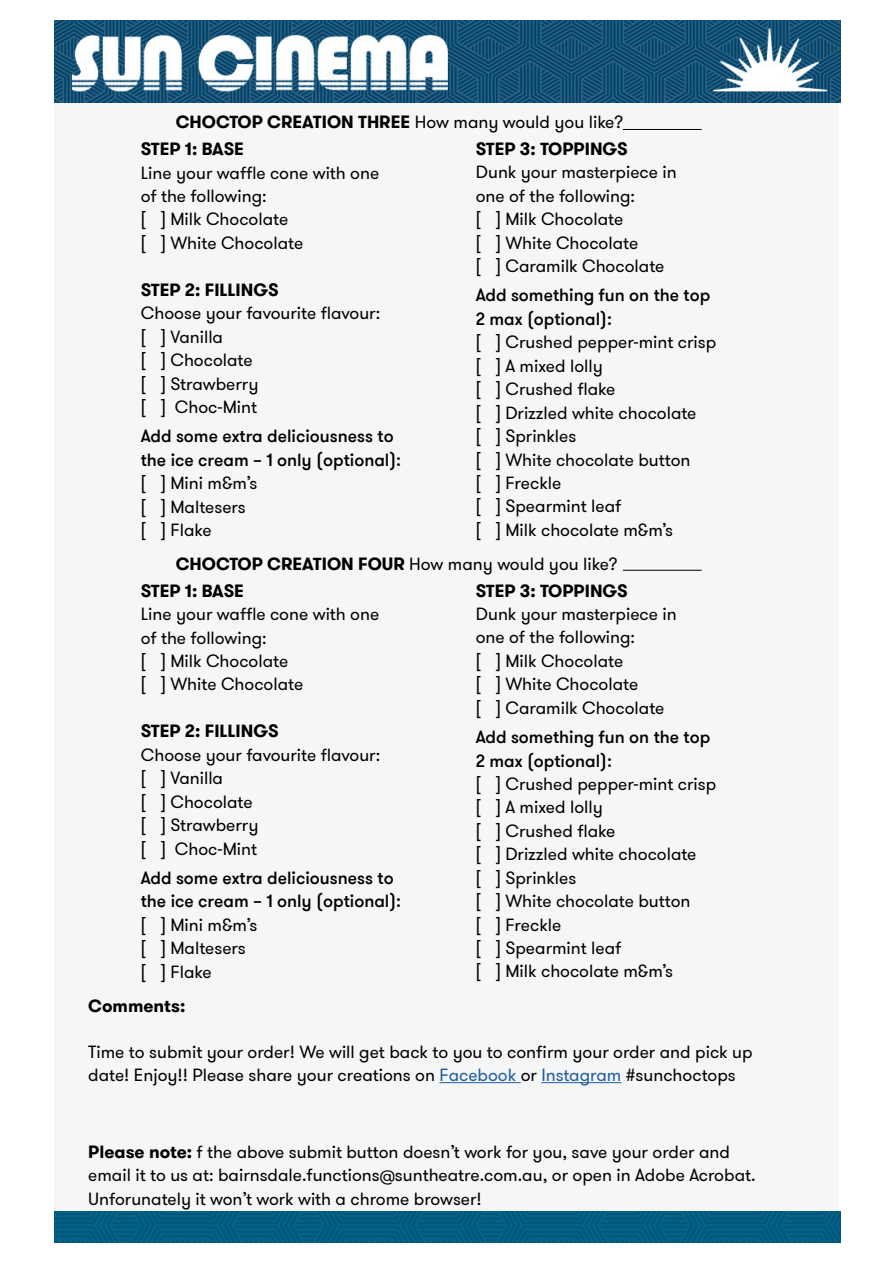
<style>
.page{position:relative;width:893px;height:1263px;background:#fff}
.page>*{position:absolute;margin:0;border:0;box-sizing:border-box;transform-origin:0 0}
.t1{font:17.55px/23.4px "GT Walsheim Pro";color:#000}
.t2{font:500 17.55px/23.4px "GT Walsheim Pro";color:#000}
.t3{font:700 17.55px "GT Walsheim Pro";color:#000}
.s1{font-weight:400}
.s2{font-weight:700}
.s3{color:#215e9e}
</style>
<div class="page">
<div style="left:54px;top:93px;width:785px;height:1148px;background:#f5f6f8"></div>
<img style="left:54px;top:21px;width:786px;height:81px">
<img style="left:54px;top:1211px;width:786px;height:31px">
<hr style="left:623px;top:570px;width:79px;height:1px;background:#000">
<hr style="left:623px;top:129px;width:79px;height:1px;background:#000">
<hr style="left:439px;top:1082px;width:82px;height:1px;background:#215e9e">
<hr style="left:541px;top:1082px;width:80px;height:1px;background:#215e9e">
<p class="t3" style="left:176px;top:110px;width:449px">CHOCTOP CREATION THREE <span class="s1">How many would you like?</span></p>
<p class="t3" style="left:141px;top:138px;width:105px">STEP 1: BASE</p>
<p class="t1" style="left:141px;top:161px;width:240px">Line your waffle cone with one of the following:<br>[ ] Milk Chocolate<br>[ ] White Chocolate</p>
<p class="t3" style="left:141px;top:278px;width:139px">STEP 2: FILLINGS</p>
<p class="t1" style="left:141px;top:302px;width:241px">Choose your favourite flavour: [ ] Vanilla<br>[ ] Chocolate<br>[ ] Strawberry<br>[ ] Choc-Mint</p>
<p class="t2" style="left:141px;top:425px;width:262px">Add some extra deliciousness to the ice cream – 1 only (optional):</p>
<p class="t1" style="left:141px;top:472px;width:118px">[ ] Mini m&amp;m’s [ ] Maltesers<br>[ ] Flake</p>
<p class="t3" style="left:476px;top:137px;width:154px">STEP 3: TOPPINGS</p>
<p class="t1" style="left:476px;top:161px;width:202px">Dunk your masterpiece in one of the following:<br>[ ] Milk Chocolate<br>[ ] White Chocolate<br>[ ] Caramilk Chocolate</p>
<p class="t2" style="left:476px;top:284px;width:236px">Add something fun on the top<br>2 max (optional):</p>
<p class="t1" style="left:476px;top:331px;width:242px">[ ] Crushed pepper-mint crisp [ ] A mixed lolly<br>[ ] Crushed flake<br>[ ] Drizzled white chocolate<br>[ ] Sprinkles<br>[ ] White chocolate button<br>[ ] Freckle<br>[ ] Spearmint leaf<br>[ ] Milk chocolate m&amp;m’s</p>
<p class="t1" style="left:176px;top:552px;width:444px"><span class="s2">CHOCTOP CREATION FOUR</span> How many would you like?</p>
<p class="t3" style="left:141px;top:579px;width:105px">STEP 1: BASE</p>
<p class="t1" style="left:141px;top:603px;width:240px">Line your waffle cone with one of the following:<br>[ ] Milk Chocolate<br>[ ] White Chocolate</p>
<p class="t3" style="left:141px;top:720px;width:139px">STEP 2: FILLINGS</p>
<p class="t1" style="left:141px;top:743px;width:241px">Choose your favourite flavour: [ ] Vanilla<br>[ ] Chocolate<br>[ ] Strawberry<br>[ ] Choc-Mint</p>
<p class="t2" style="left:141px;top:866px;width:262px">Add some extra deliciousness to the ice cream – 1 only (optional):</p>
<p class="t1" style="left:141px;top:913px;width:118px">[ ] Mini m&amp;m’s [ ] Maltesers<br>[ ] Flake</p>
<p class="t3" style="left:476px;top:579px;width:154px">STEP 3: TOPPINGS</p>
<p class="t1" style="left:476px;top:603px;width:202px">Dunk your masterpiece in one of the following:<br>[ ] Milk Chocolate<br>[ ] White Chocolate<br>[ ] Caramilk Chocolate</p>
<p class="t2" style="left:476px;top:726px;width:236px">Add something fun on the top<br>2 max (optional):</p>
<p class="t1" style="left:476px;top:772px;width:242px">[ ] Crushed pepper-mint crisp [ ] A mixed lolly<br>[ ] Crushed flake<br>[ ] Drizzled white chocolate<br>[ ] Sprinkles<br>[ ] White chocolate button<br>[ ] Freckle<br>[ ] Spearmint leaf<br>[ ] Milk chocolate m&amp;m’s</p>
<p class="t3" style="left:88px;top:995px;width:99px">Comments:</p>
<p class="t1" style="left:88px;top:1040px;width:666px">Time to submit your order! We will get back to you to confirm your order and pick up date! Enjoy!! Please share your creations on <span class="s3">Facebook</span> or <span class="s3">Instagram</span> #sunchoctops</p>
<p class="t1" style="left:88px;top:1140px;width:669px"><span class="s2">Please note:</span> f the above submit button doesn’t work for you, save your order and email it to us at: bairnsdale.functions@suntheatre.com.au, or open in Adobe Acrobat.<br>Unforunately it won’t work with a chrome browser!</p>
</div>
